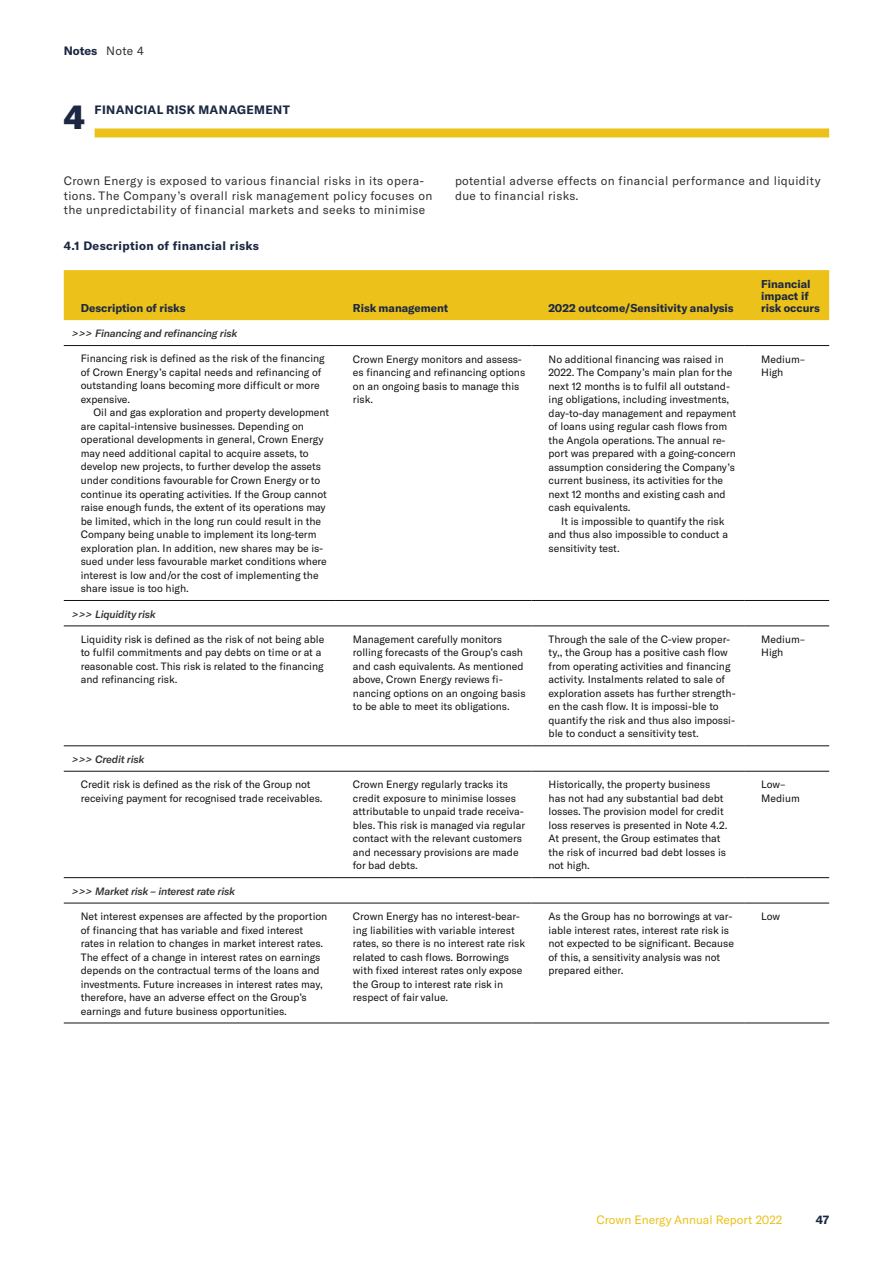
<style>
.page{position:relative;width:893px;height:1263px;background:#fff}
.page>*{position:absolute;margin:0;border:0;box-sizing:border-box;transform-origin:0 0}
.t1{font:900 33px "GT America";color:#1c2842}
.t2{font:12px/14.2px "GT America";letter-spacing:.03em;color:#313230}
.t3{font:700 12px "GT America";letter-spacing:.03em;color:#1c2842}
.t4{font:12px "GT America";color:#ecc11a}
.t5{font:700 11.25px/12px "GT America";color:#1c2842}
.t6{font:10.5px/13.5px "GT America";color:#11110f}
.t7{font:italic 500 10.5px "GT America";letter-spacing:-.02em;color:#313230}
.s1{font-weight:400;color:#313230}
</style>
<div class="page">
<div style="left:64px;top:270px;width:765px;height:50px;background:#ecc11a"></div>
<hr style="left:64px;top:345px;width:272px;height:1px;background:#11110f">
<hr style="left:336px;top:345px;width:195px;height:1px;background:#11110f">
<hr style="left:531px;top:345px;width:213px;height:1px;background:#11110f">
<hr style="left:744px;top:345px;width:85px;height:1px;background:#11110f">
<hr style="left:64px;top:600px;width:272px;height:1px;background:#11110f">
<hr style="left:336px;top:600px;width:195px;height:1px;background:#11110f">
<hr style="left:531px;top:600px;width:213px;height:1px;background:#11110f">
<hr style="left:744px;top:600px;width:85px;height:1px;background:#11110f">
<hr style="left:64px;top:626px;width:272px;height:1px;background:#11110f">
<hr style="left:336px;top:626px;width:195px;height:1px;background:#11110f">
<hr style="left:531px;top:626px;width:213px;height:1px;background:#11110f">
<hr style="left:744px;top:626px;width:85px;height:1px;background:#11110f">
<hr style="left:64px;top:745px;width:272px;height:1px;background:#11110f">
<hr style="left:336px;top:745px;width:195px;height:1px;background:#11110f">
<hr style="left:531px;top:745px;width:213px;height:1px;background:#11110f">
<hr style="left:744px;top:745px;width:85px;height:1px;background:#11110f">
<hr style="left:64px;top:771px;width:272px;height:1px;background:#11110f">
<hr style="left:336px;top:771px;width:195px;height:1px;background:#11110f">
<hr style="left:531px;top:771px;width:213px;height:1px;background:#11110f">
<hr style="left:744px;top:771px;width:85px;height:1px;background:#11110f">
<hr style="left:64px;top:877px;width:272px;height:1px;background:#11110f">
<hr style="left:336px;top:877px;width:195px;height:1px;background:#11110f">
<hr style="left:531px;top:877px;width:213px;height:1px;background:#11110f">
<hr style="left:744px;top:877px;width:85px;height:1px;background:#11110f">
<hr style="left:64px;top:903px;width:272px;height:1px;background:#11110f">
<hr style="left:336px;top:903px;width:195px;height:1px;background:#11110f">
<hr style="left:531px;top:903px;width:213px;height:1px;background:#11110f">
<hr style="left:744px;top:903px;width:85px;height:1px;background:#11110f">
<hr style="left:64px;top:1023px;width:272px;height:1px;background:#11110f">
<hr style="left:336px;top:1023px;width:195px;height:1px;background:#11110f">
<hr style="left:531px;top:1023px;width:213px;height:1px;background:#11110f">
<hr style="left:744px;top:1023px;width:85px;height:1px;background:#11110f">
<div style="left:95px;top:128px;width:734px;height:9px;background:#ecc11a"></div>
<p class="t3" style="left:64px;top:43px;width:81px">Notes <span class="s1">Note 4</span></p>
<h1 class="t1" style="left:64px;top:96px;width:22px">4</h1>
<p class="t3" style="left:95px;top:102px;width:197px">FINANCIAL RISK MANAGEMENT</p>
<p class="t2" style="left:64px;top:174px;width:370px">Crown Energy is exposed to various financial risks in its opera&shy;tions. The Company’s overall risk management policy focuses on the unpredictability of financial markets and seeks to minimise</p>
<p class="t3" style="left:64px;top:238px;width:197px">4.1 Description of financial risks</p>
<p class="t2" style="left:455px;top:174px;width:367px">potential adverse effects on financial performance and liquidity due to financial risks.</p>
<p class="t5" style="left:81px;top:301px;width:106px">Description of risks</p>
<p class="t5" style="left:353px;top:301px;width:97px">Risk management</p>
<p class="t5" style="left:549px;top:301px;width:187px">2022 outcome/Sensitivity analysis</p>
<p class="t7" style="left:72px;top:327px;width:167px">&gt;&gt;&gt; Financing and refinancing risk</p>
<p class="t6" style="left:81px;top:352px;width:245px">Financing risk is defined as the risk of the financing of Crown Energy’s capital needs and refinancing of outstanding loans becoming more difficult or more expensive.</p>
<p class="t6" style="left:81px;top:406px;width:250px;text-indent:13px">Oil and gas exploration and property development are capital-intensive businesses. Depending on operational developments in general, Crown Energy may need additional capital to acquire assets, to develop new projects, to further develop the assets under conditions favourable for Crown Energy or to continue its operating activities. If the Group cannot raise enough funds, the extent of its operations may be limited, which in the long run could result in the Company being unable to implement its long-term exploration plan. In addition, new shares may be is&shy;sued under less favourable market conditions where interest is low and/or the cost of implementing the share issue is too high.</p>
<p class="t6" style="left:353px;top:352px;width:174px">Crown Energy monitors and assess&shy;es financing and refinancing options on an ongoing basis to manage this risk.</p>
<p class="t6" style="left:549px;top:352px;width:189px">No additional financing was raised in 2022. The Company’s main plan for the next 12 months is to fulfil all outstand&shy;ing obligations, including investments, day-to-day management and repayment of loans using regular cash flows from the Angola operations. The annual re&shy;port was prepared with a going-concern assumption considering the Company’s current business, its activities for the next 12 months and existing cash and cash equivalents.</p>
<p class="t6" style="left:549px;top:514px;width:181px;text-indent:13px">It is impossible to quantify the risk and thus also impossible to conduct a sensitivity test.</p>
<p class="t5" style="left:761px;top:277px;width:60px">Financial impact if risk occurs</p>
<p class="t6" style="left:761px;top:352px;width:45px">Medium–<br>High</p>
<p class="t7" style="left:72px;top:607px;width:85px">&gt;&gt;&gt; Liquidity risk</p>
<p class="t6" style="left:81px;top:632px;width:245px">Liquidity risk is defined as the risk of not being able to fulfil commitments and pay debts on time or at a reasonable cost. This risk is related to the financing and refinancing risk.</p>
<p class="t6" style="left:353px;top:632px;width:174px">Management carefully monitors rolling forecasts of the Group’s cash and cash equivalents. As mentioned above, Crown Energy reviews fi&shy;nancing options on an ongoing basis to be able to meet its obligations.</p>
<p class="t6" style="left:549px;top:632px;width:189px">Through the sale of the C-view proper&shy;ty,, the Group has a positive cash flow from operating activities and financing activity. Instalments related to sale of exploration assets has further strength&shy;en the cash flow. It is impossi-ble to quantify the risk and thus also impossi&shy;ble to conduct a sensitivity test.</p>
<p class="t6" style="left:761px;top:632px;width:45px">Medium–<br>High</p>
<p class="t7" style="left:72px;top:753px;width:74px">&gt;&gt;&gt; Credit risk</p>
<p class="t6" style="left:81px;top:778px;width:243px">Credit risk is defined as the risk of the Group not receiving payment for recognised trade receivables.</p>
<p class="t6" style="left:353px;top:778px;width:174px">Crown Energy regularly tracks its credit exposure to minimise losses attributable to unpaid trade receiva&shy;bles. This risk is managed via regular contact with the relevant customers and necessary provisions are made for bad debts.</p>
<p class="t6" style="left:549px;top:778px;width:180px">Historically, the property business has not had any substantial bad debt losses. The provision model for credit loss reserves is presented in Note 4.2.<br>At present, the Group estimates that the risk of incurred bad debt losses is not high.</p>
<p class="t6" style="left:761px;top:778px;width:40px">Low–<br>Medium</p>
<p class="t7" style="left:72px;top:885px;width:164px">&gt;&gt;&gt; Market risk – interest rate risk</p>
<p class="t6" style="left:81px;top:910px;width:248px">Net interest expenses are affected by the proportion of financing that has variable and fixed interest rates in relation to changes in market interest rates.<br>The effect of a change in interest rates on earnings depends on the contractual terms of the loans and investments. Future increases in interest rates may, therefore, have an adverse effect on the Group’s earnings and future business opportunities.</p>
<p class="t6" style="left:353px;top:910px;width:174px">Crown Energy has no interest-bear&shy;ing liabilities with variable interest rates, so there is no interest rate risk related to cash flows. Borrowings with fixed interest rates only expose the Group to interest rate risk in respect of fair value.</p>
<p class="t6" style="left:549px;top:910px;width:187px">As the Group has no borrowings at var&shy;iable interest rates, interest rate risk is not expected to be significant. Because of this, a sensitivity analysis was not prepared either.</p>
<p class="t6" style="left:761px;top:910px;width:21px">Low</p>
<p class="t4" style="left:596px;top:1213px;width:187px">Crown Energy Annual Report 2022</p>
<p class="t3" style="left:816px;top:1212px;width:15px">47</p>
</div>
